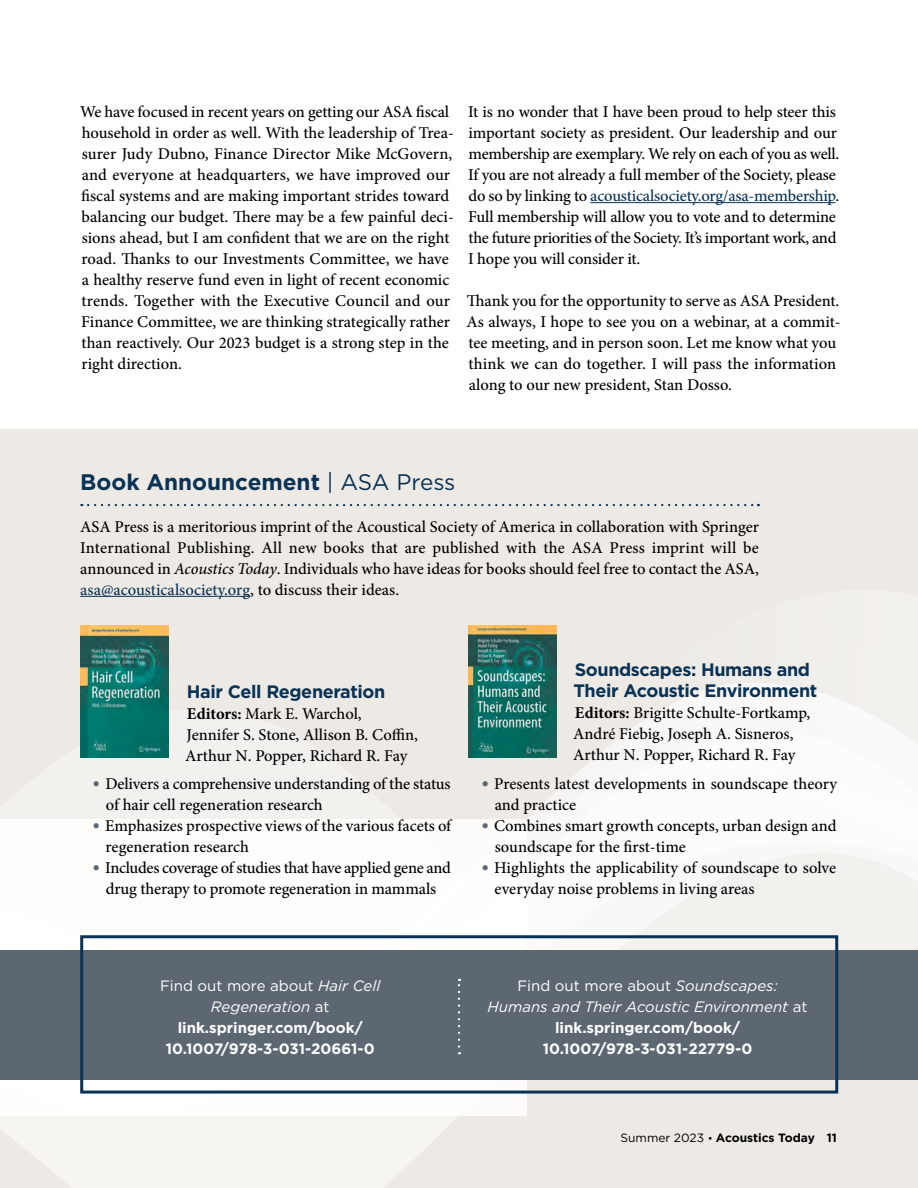
<style>
.page{position:relative;width:918px;height:1188px;background:#fff}
.page>*{position:absolute;margin:0;border:0;box-sizing:border-box;transform-origin:0 0}
.t1{font:700 22.5px "Gotham";color:#0a3255}
.t2{font:700 18px/21px "Gotham";letter-spacing:-.02em;color:#0a3255}
.t3{font:500 16.5px/21px "Minion Pro";letter-spacing:-.005em;color:#000}
.t4{font:700 15px/21px "Gotham";color:#fff;text-align:center}
.t5{font:700 12px "Gotham";color:#000}
.s1{color:#0a3255}
.s2{font-weight:400}
.s3{font-style:italic}
.s4{font-weight:700}
.s5{font-size:19.5px;color:#5d6771}
.s6{font-weight:400;font-style:italic}
.s7{font-weight:400;font-size:10.5px}
</style>
<div class="page">
<hr style="left:590px;top:202px;width:246px;height:1px;background:#0a3255">
<div style="left:0;top:429px;width:918px;height:759px;background:#edeae5"></div>
<svg style="left:0;top:683px;width:918px;height:505px"></svg>
<div style="left:0;top:819px;width:526px;height:296px;background:#fefdfc"></div>
<svg style="left:88px;top:504px;width:671px;height:2px"></svg>
<hr style="left:80px;top:596px;width:170px;height:1px;background:#0a3255">
<img style="left:81px;top:625px;width:88px;height:133px">
<img style="left:469px;top:625px;width:88px;height:133px">
<div style="left:0;top:950px;width:918px;height:130px;background:#5d6771"></div>
<div style="left:80px;top:935px;width:758px;height:159px;border:3px solid #0a3255"></div>
<svg style="left:458px;top:979px;width:2px;height:75px"></svg>
<p class="t3" style="left:80px;top:101px;width:375px">We have focused in recent years on getting our ASA fiscal household in order as well. With the leadership of Trea&shy;surer Judy Dubno, Finance Director Mike McGovern, and everyone at headquarters, we have improved our fiscal systems and are making important strides toward balancing our budget. There may be a few painful deci&shy;sions ahead, but I am confident that we are on the right road. Thanks to our Investments Committee, we have a healthy reserve fund even in light of recent economic trends. Together with the Executive Council and our Finance Committee, we are thinking strategically rather than reactively. Our 2023 budget is a strong step in the right direction.</p>
<p class="t3" style="left:468px;top:101px;width:373px">It is no wonder that I have been proud to help steer this important society as president. Our leadership and our membership are exemplary. We rely on each of you as well.<br>If you are not already a full member of the Society, please do so by linking to <span class="s1">acousticalsociety.org/asa-membership</span>.<br>Full membership will allow you to vote and to determine the future priorities of the Society. It’s important work, and I hope you will consider it.</p>
<p class="t3" style="left:467px;top:290px;width:376px">Thank you for the opportunity to serve as ASA President.<br>As always, I hope to see you on a webinar, at a commit&shy;tee meeting, and in person soon. Let me know what you think we can do together. I will pass the information along to our new president, Stan Dosso.</p>
<h1 class="t1" style="left:80px;top:468px;width:377px">Book Announcement <span class="s2">| ASA Press</span></h1>
<p class="t3" style="left:80px;top:516px;width:680px;text-align:justify">ASA Press is a meritorious imprint of the Acoustical Society of America in collaboration with Springer International Publishing. All new books that are published with the ASA Press imprint will be announced in <span class="s3">Acoustics Today</span>. Individuals who have ideas for books should feel free to contact the ASA, <span class="s1">asa@acousticalsociety.org</span>, to discuss their ideas.</p>
<p class="t2" style="left:187px;top:681px;width:200px">Hair Cell Regeneration</p>
<p class="t3" style="left:185px;top:704px;width:234px"><span class="s4">Editors:</span> Mark E. Warchol,<br>Jennifer S. Stone, Allison B. Coffin,<br>Arthur N. Popper, Richard R. Fay</p>
<p class="t3" style="left:106px;top:773px;width:346px;text-indent:-13px"><span class="s5">•</span> Delivers a comprehensive understanding of the status of hair cell regeneration research</p>
<p class="t3" style="left:106px;top:815px;width:347px;text-indent:-13px"><span class="s5">•</span> Emphasizes prospective views of the various facets of regeneration research</p>
<p class="t3" style="left:93px;top:857px;width:360px;text-align:center"><span class="s5">•</span> Includes coverage of studies that have applied gene and drug therapy to promote regeneration in mammals</p>
<p class="t2" style="left:573px;top:659px;width:245px">Soundscapes: Humans and<br>Their Acoustic Environment</p>
<p class="t3" style="left:573px;top:702px;width:239px"><span class="s4">Editors:</span> Brigitte Schulte-Fortkamp,<br>André Fiebig, Joseph A. Sisneros,<br>Arthur N. Popper, Richard R. Fay</p>
<p class="t3" style="left:495px;top:773px;width:344px;text-indent:-13px"><span class="s5">•</span> Presents latest developments in soundscape theory and practice</p>
<p class="t3" style="left:495px;top:815px;width:343px;text-indent:-13px"><span class="s5">•</span> Combines smart growth concepts, urban design and soundscape for the first-time</p>
<p class="t3" style="left:495px;top:857px;width:343px;text-indent:-13px"><span class="s5">•</span> Highlights the applicability of soundscape to solve everyday noise problems in living areas</p>
<p class="t4" style="left:160px;top:975px;width:222px"><span class="s2">Find out more about</span> <span class="s6">Hair Cell<br>Regeneration</span> <span class="s2">at </span>link.springer.com/book/<br>10.1007/978-3-031-20661-0</p>
<p class="t4" style="left:488px;top:975px;width:321px"><span class="s2">Find out more about</span> <span class="s6">Soundscapes:<br>Humans and Their Acoustic Environment</span> <span class="s2">at </span>link.springer.com/book/<br>10.1007/978-3-031-22779-0</p>
<p class="t5" style="left:621px;top:1130px;width:218px"><span class="s2">Summer 2023</span> <span class="s7">•</span> Acoustics Today 11</p>
</div>
